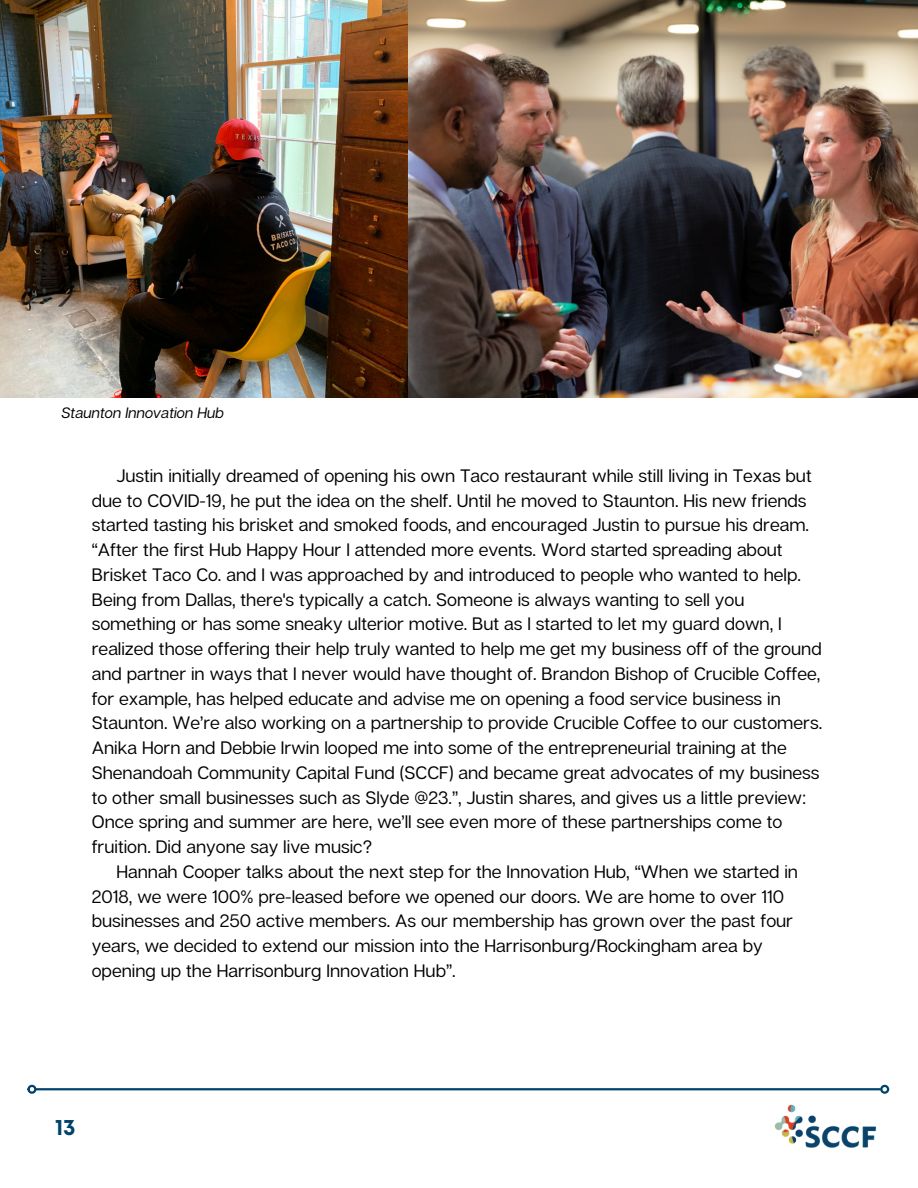
<style>
.page{position:relative;width:918px;height:1188px;background:#fff}
.page>*{position:absolute;margin:0;border:0;box-sizing:border-box;transform-origin:0 0}
.t1{font:700 22.5px "Mont";color:#00426b}
.t2{font:18px/24.8px "Articulat CF";color:#000}
.t3{font:italic 15px "Articulat CF";color:#000}
</style>
<div class="page">
<img style="left:758px;top:1088px;width:132px;height:60px">
<hr style="left:36px;top:1088px;width:845px;height:2px;background:#00426b">
<div style="left:27px;top:1085px;width:9px;height:9px;border:2px solid #00426b;border-radius:50%"></div>
<div style="left:880px;top:1085px;width:9px;height:9px;border:2px solid #00426b;border-radius:50%"></div>
<img style="left:0;top:0;width:918px;height:397px">
<p class="t3" style="left:61px;top:403px;width:164px">Staunton Innovation Hub</p>
<p class="t2" style="left:92px;top:463px;width:732px;text-indent:25px">Justin initially dreamed of opening his own Taco restaurant while still living in Texas but due to COVID-19, he put the idea on the shelf. Until he moved to Staunton. His new friends started tasting his brisket and smoked foods, and encouraged Justin to pursue his dream. “After the first Hub Happy Hour I attended more events. Word started spreading about Brisket Taco Co. and I was approached by and introduced to people who wanted to help.<br>Being from Dallas, there's typically a catch. Someone is always wanting to sell you something or has some sneaky ulterior motive. But as I started to let my guard down, I realized those offering their help truly wanted to help me get my business off of the ground and partner in ways that I never would have thought of. Brandon Bishop of Crucible Coffee, for example, has helped educate and advise me on opening a food service business in Staunton. We’re also working on a partnership to provide Crucible Coffee to our customers.<br>Anika Horn and Debbie Irwin looped me into some of the entrepreneurial training at the Shenandoah Community Capital Fund (SCCF) and became great advocates of my business to other small businesses such as Slyde @23.”, Justin shares, and gives us a little preview:<br>Once spring and summer are here, we’ll see even more of these partnerships come to fruition. Did anyone say live music?</p>
<p class="t2" style="left:92px;top:859px;width:708px;text-indent:25px">Hannah Cooper talks about the next step for the Innovation Hub, “When we started in 2018, we were 100% pre-leased before we opened our doors. We are home to over 110 businesses and 250 active members. As our membership has grown over the past four years, we decided to extend our mission into the Harrisonburg/Rockingham area by opening up the Harrisonburg Innovation Hub”.</p>
<p class="t1" style="left:55px;top:1119px;width:22px">13</p>
</div>
